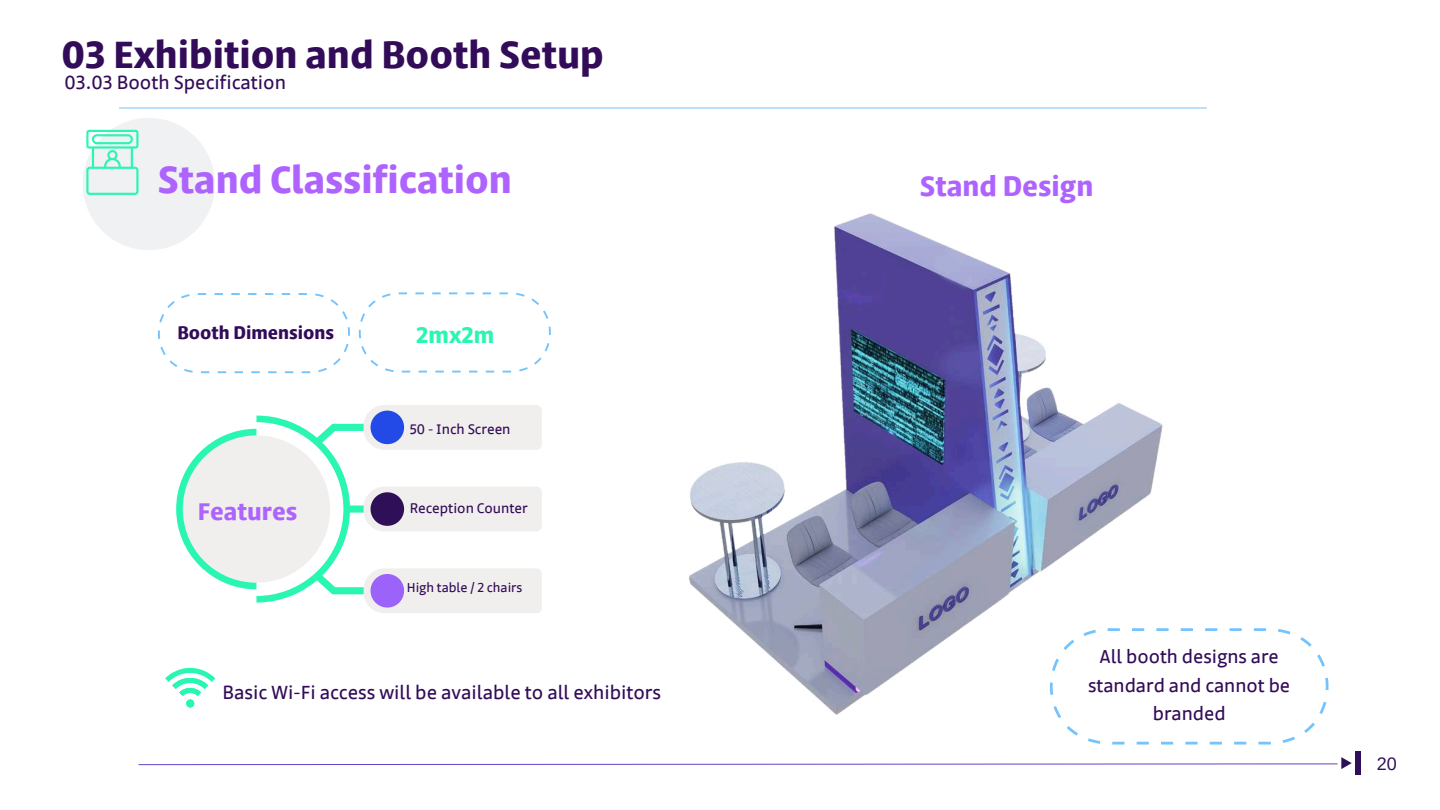
<style>
.page{position:relative;width:1440px;height:810px;background:#fff}
.page>*{position:absolute;margin:0;border:0;box-sizing:border-box;transform-origin:0 0}
.t1{font:700 42px "Jali Arabic";color:#320c58}
.t2{font:700 42px "Jali Arabic";color:#ae63ff}
.t3{font:700 31px "Jali Arabic";color:#ae63ff}
.t4{font:700 26.6px "Jali Arabic";color:#ae63ff}
.t5{font:700 25px "Jali Arabic";color:#29f6b2}
.t6{font:21px "Jali Arabic";color:#320c58}
.t7{font:20.6px/28.9px "Jali Arabic";color:#320c58;text-align:center}
.t8{font:700 20px "Jali Arabic";color:#320c58}
.t9{font:18px "Arimo";color:#2f1058}
.t10{font:15.3px "Jali Arabic";color:#320c58}
.t11{font:14.3px "Jali Arabic";color:#320c58}
</style>
<div class="page">
<div style="left:1355px;top:752px;width:5px;height:23px;background:#2f1058"></div>
<svg style="left:138px;top:757px;width:1214px;height:12px"></svg>
<hr style="left:119px;top:108px;width:1088px;height:1px;background:#75c3fc">
<svg style="left:83px;top:118px;width:132px;height:132px"></svg>
<svg style="left:176px;top:405px;width:366px;height:208px"></svg>
<svg style="left:158px;top:293px;width:192px;height:80px"></svg>
<svg style="left:359px;top:292px;width:192px;height:81px"></svg>
<svg style="left:1088px;top:740px;width:205px;height:4px"></svg>
<svg style="left:165px;top:668px;width:50px;height:39px"></svg>
<div style="left:186px;top:699px;width:8px;height:8px;background:#29f6b2;border-radius:50%"></div>
<img style="left:689px;top:213px;width:640px;height:527px">
<h1 class="t1" style="left:62px;top:25px;width:544px">03 Exhibition and Booth Setup</h1>
<p class="t6" style="left:65px;top:67px;width:223px">03.03 Booth Specification</p>
<h1 class="t2" style="left:158px;top:149px;width:356px">Stand Classification</h1>
<p class="t8" style="left:177px;top:318px;width:158px">Booth Dimensions</p>
<p class="t4" style="left:198px;top:493px;width:101px">Features</p>
<p class="t5" style="left:416px;top:317px;width:80px">2mx2m</p>
<p class="t10" style="left:410px;top:418px;width:102px">50 - Inch Screen</p>
<p class="t10" style="left:410px;top:497px;width:120px">Reception Counter</p>
<p class="t11" style="left:407px;top:578px;width:117px">High table / 2 chairs</p>
<p class="t6" style="left:222px;top:677px;width:440px">Basic Wi-Fi access will be available to all exhibitors</p>
<h2 class="t3" style="left:920px;top:164px;width:175px">Stand Design</h2>
<p class="t7" style="left:1088px;top:642px;width:204px">All booth designs are standard and cannot be branded</p>
<p class="t9" style="left:1377px;top:753px;width:22px">20</p>
</div>
